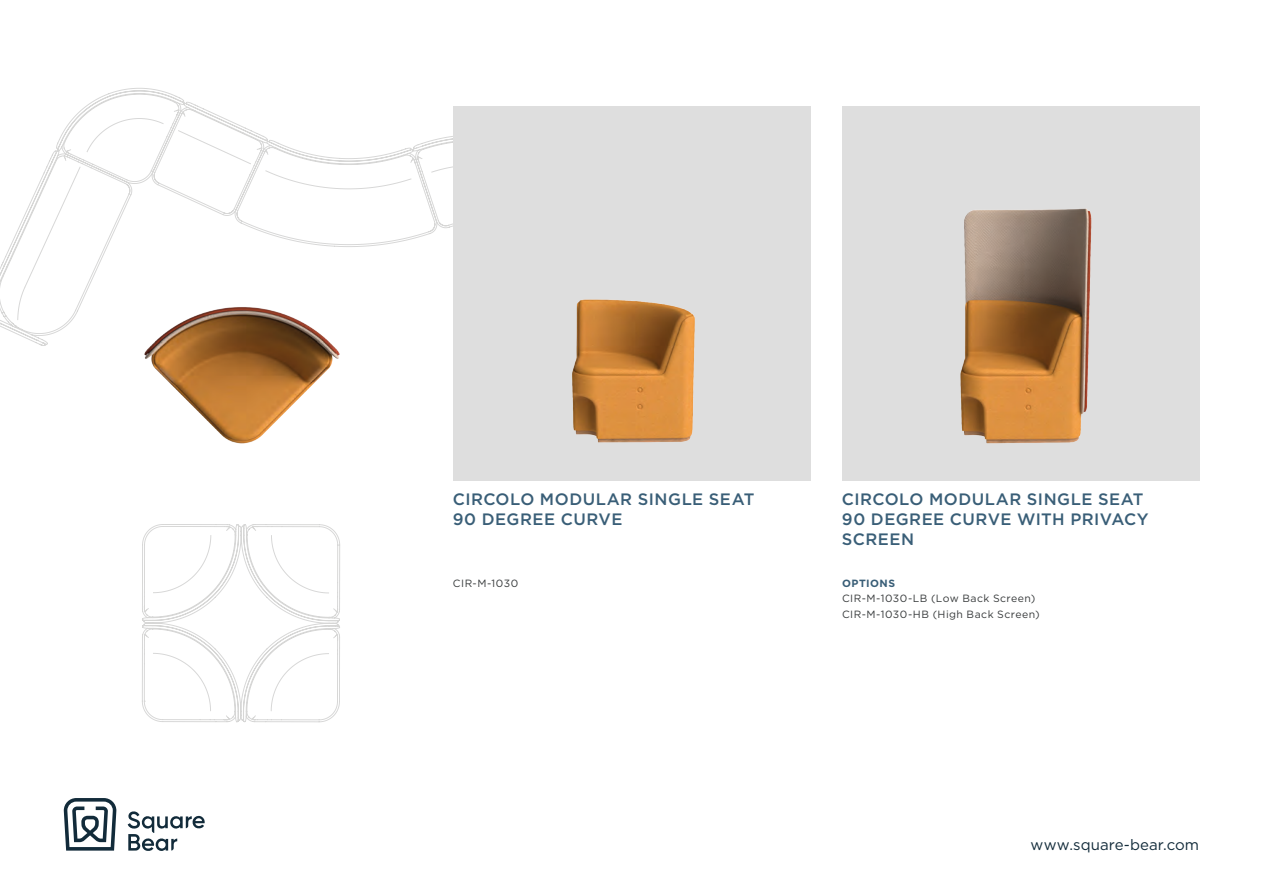
<style>
.page{position:relative;width:1263px;height:893px;background:#fff}
.page>*{position:absolute;margin:0;border:0;box-sizing:border-box;transform-origin:0 0}
.t1{font:500 16.5px/20.2px "Gotham";letter-spacing:.03em;color:#395e77}
.t2{font:15px "Gotham";letter-spacing:.005em;color:#122b3a}
.t3{font:10.5px/15.8px "Gotham";letter-spacing:.045em;color:#373a3b}
.t4{font:700 10.5px "Gotham";letter-spacing:.045em;color:#395e77}
</style>
<div class="page">
<svg style="left:64px;top:798px;width:52px;height:53px"></svg>
<svg style="left:128px;top:811px;width:77px;height:40px"></svg>
<svg style="left:0;top:88px;width:727px;height:393px"></svg>
<svg style="left:80px;top:219px;width:581px;height:262px"></svg>
<div style="left:453px;top:106px;width:357px;height:374px;background:#dedede"></div>
<div style="left:842px;top:106px;width:357px;height:374px;background:#dedede"></div>
<img style="left:572px;top:299px;width:123px;height:144px">
<img style="left:64px;top:191px;width:357px;height:289px">
<img style="left:960px;top:208px;width:132px;height:236px">
<svg style="left:142px;top:524px;width:198px;height:199px"></svg>
<p class="t1" style="left:453px;top:489px;width:303px">CIRCOLO MODULAR SINGLE SEAT<br>90 DEGREE CURVE</p>
<p class="t1" style="left:842px;top:489px;width:308px">CIRCOLO MODULAR SINGLE SEAT<br>90 DEGREE CURVE WITH PRIVACY<br>SCREEN</p>
<p class="t3" style="left:453px;top:575px;width:67px">CIR-M-1030</p>
<p class="t4" style="left:842px;top:577px;width:55px">OPTIONS</p>
<p class="t3" style="left:842px;top:591px;width:199px">CIR-M-1030-LB (Low Back Screen)<br>CIR-M-1030-HB (High Back Screen)</p>
<p class="t2" style="left:1031px;top:836px;width:170px">www.square-bear.com</p>
</div>
